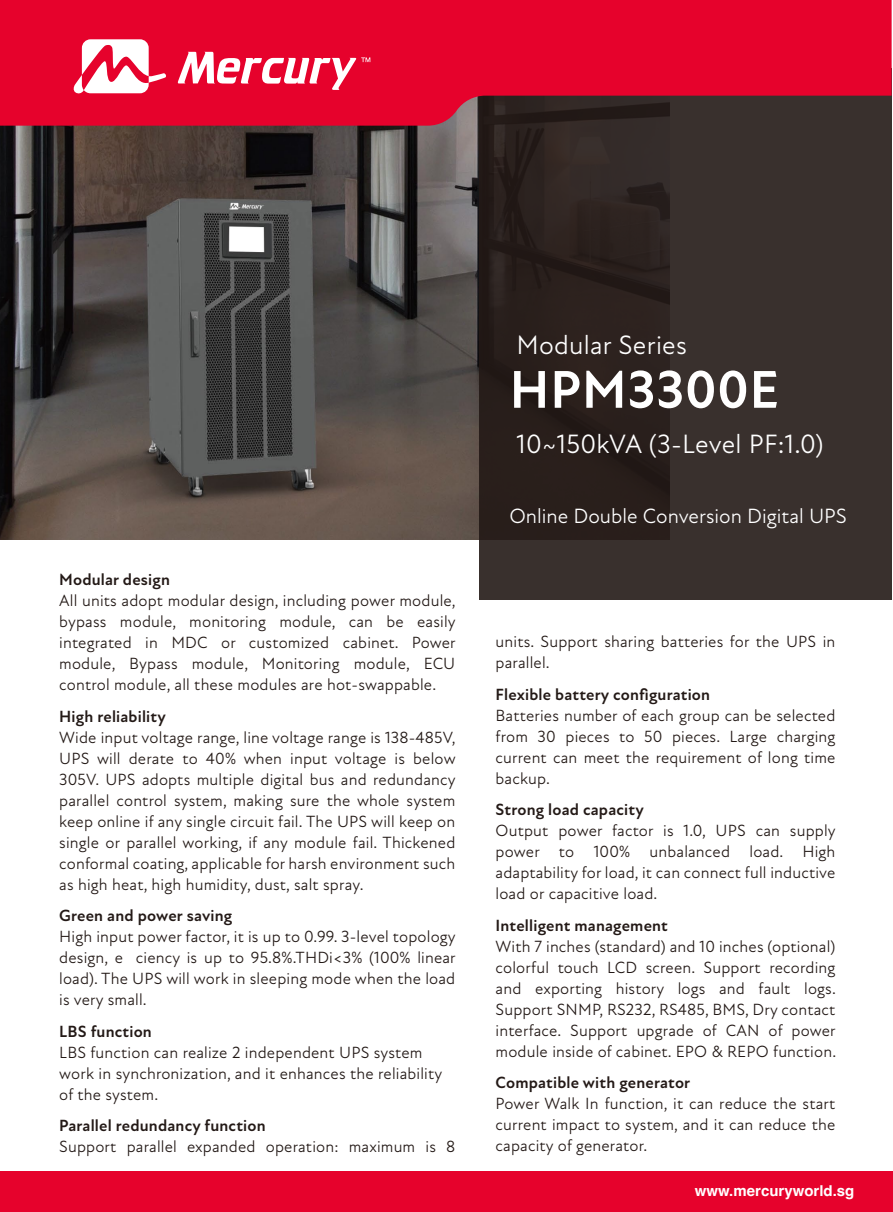
<style>
.page{position:relative;width:893px;height:1212px;background:#fff}
.page>*{position:absolute;margin:0;border:0;box-sizing:border-box;transform-origin:0 0}
.t1{font:700 54px "New Atten";letter-spacing:.01em;color:#fff}
.t2{font:27px "New Atten";letter-spacing:.01em;color:#fff}
.t3{font:21px "New Atten";color:#fff}
.t4{font:16.5px/21px "New Atten";letter-spacing:.01em;color:#231916;text-align:justify}
.t5{font:700 16.5px "New Atten";letter-spacing:.01em;color:#231916}
.t6{font:700 15px "Helvetica";color:#fff}
</style>
<div class="page">
<img style="left:0;top:126px;width:479px;height:414px">
<div style="left:0;top:1171px;width:893px;height:41px;background:#e6022c"></div>
<svg style="left:479px;top:126px;width:413px;height:473px;background:#332926"></svg>
<svg style="left:0;top:0;width:892px;height:126px;background:#ce072b"></svg>
<svg style="left:73px;top:39px;width:94px;height:55px"></svg>
<svg style="left:177px;top:52px;width:193px;height:38px"></svg>
<p class="t5" style="left:59px;top:570px;width:112px">Modular design</p>
<p class="t4" style="left:59px;top:590px;width:398px">All units adopt modular design, including power module, bypass module, monitoring module, can be easily integrated in MDC or customized cabinet. Power module, Bypass module, Monitoring module, ECU control module, all these modules are hot-swappable.</p>
<p class="t5" style="left:59px;top:706px;width:108px">High reliability</p>
<p class="t4" style="left:59px;top:727px;width:398px">Wide input voltage range, line voltage range is 138-485V, UPS will derate to 40% when input voltage is below 305V. UPS adopts multiple digital bus and redundancy parallel control system, making sure the whole system keep online if any single circuit fail. The UPS will keep on single or parallel working, if any module fail. Thickened conformal coating, applicable for harsh environment such as high heat, high humidity, dust, salt spray.</p>
<p class="t5" style="left:59px;top:906px;width:174px">Green and power saving</p>
<p class="t4" style="left:59px;top:926px;width:398px">High input power factor, it is up to 0.99. 3-level topology design, e ciency is up to 95.8%.THDi&lt;3% (100% linear load). The UPS will work in sleeping mode when the load is very small.</p>
<p class="t5" style="left:59px;top:1021px;width:94px">LBS function</p>
<p class="t4" style="left:59px;top:1042px;width:384px;text-align:left">LBS function can realize 2 independent UPS system work in synchronization, and it enhances the reliability of the system.</p>
<p class="t5" style="left:59px;top:1116px;width:208px">Parallel redundancy function</p>
<p class="t4" style="left:59px;top:1136px;width:398px">Support parallel expanded operation: maximum is 8</p>
<h2 class="t2" style="left:516px;top:329px;width:172px">Modular Series</h2>
<h1 class="t1" style="left:509px;top:358px;width:271px">HPM3300E</h1>
<h2 class="t2" style="left:516px;top:428px;width:309px">10~150kVA (3-Level PF:1.0)</h2>
<p class="t3" style="left:509px;top:503px;width:339px">Online Double Conversion Digital UPS</p>
<p class="t4" style="left:496px;top:631px;width:341px">units. Support sharing batteries for the UPS in parallel.</p>
<p class="t5" style="left:496px;top:684px;width:216px">Flexible battery configuration</p>
<p class="t4" style="left:496px;top:705px;width:341px">Batteries number of each group can be selected from 30 pieces to 50 pieces. Large charging current can meet the requirement of long time backup.</p>
<p class="t5" style="left:496px;top:800px;width:150px">Strong load capacity</p>
<p class="t4" style="left:496px;top:820px;width:342px">Output power factor is 1.0, UPS can supply power to 100% unbalanced load. High adaptability for load, it can connect full inductive load or capacitive load.</p>
<p class="t5" style="left:496px;top:915px;width:174px">Intelligent management</p>
<p class="t4" style="left:496px;top:936px;width:342px">With 7 inches (standard) and 10 inches (optional) colorful touch LCD screen. Support recording and exporting history logs and fault logs.<br>Support SNMP, RS232, RS485, BMS, Dry contact interface. Support upgrade of CAN of power module inside of cabinet. EPO &amp; REPO function.</p>
<p class="t5" style="left:496px;top:1073px;width:196px">Compatible with generator</p>
<p class="t4" style="left:496px;top:1093px;width:341px">Power Walk In function, it can reduce the start current impact to system, and it can reduce the capacity of generator.</p>
<p class="t6" style="left:695px;top:1181px;width:161px">www.mercuryworld.sg</p>
</div>
